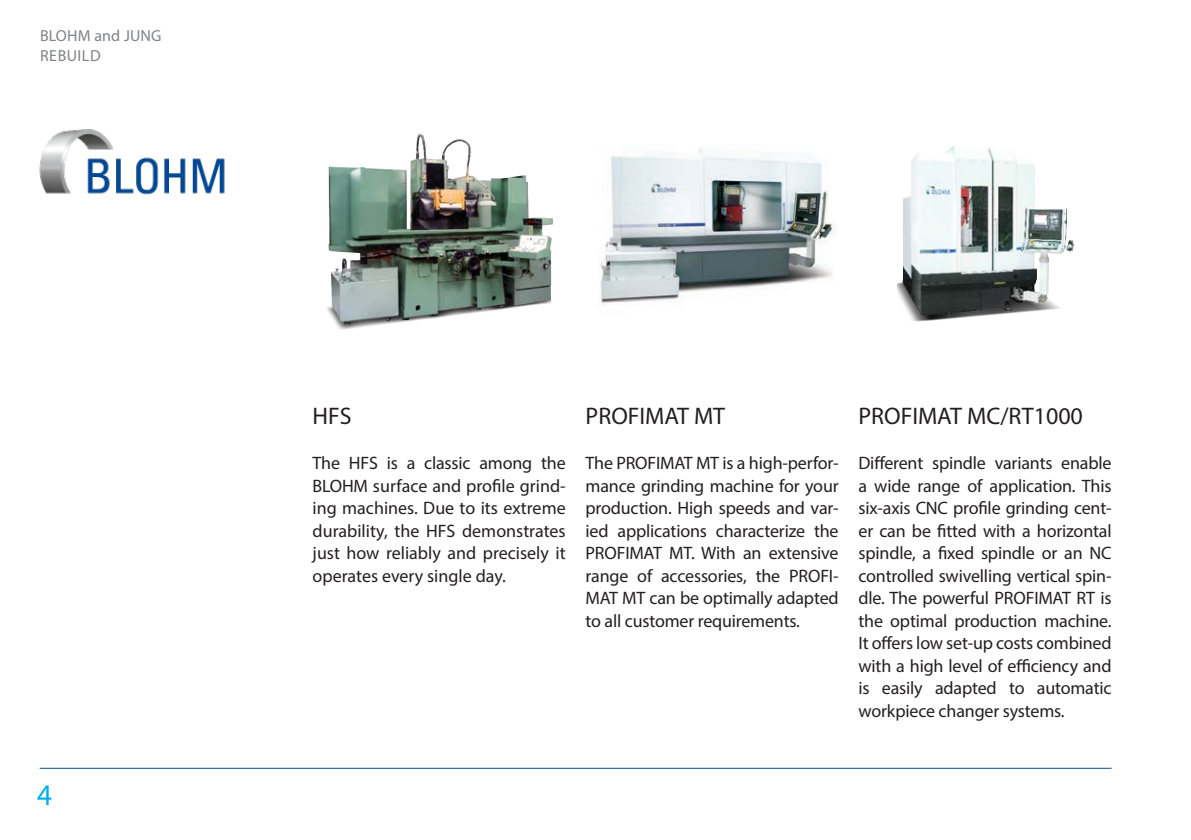
<style>
.page{position:relative;width:1191px;height:840px;background:#fff}
.page>*{position:absolute;margin:0;border:0;box-sizing:border-box;transform-origin:0 0}
.t1{font:30px "Myriad Pro";color:#00aeef}
.Headline{font:24px "Myriad Pro";color:#231f20}
.Fliesstext{font:18px/22.4px "Myriad Pro";letter-spacing:-.01em;color:#231f20;text-align:justify}
.t2{font:16px/20px "Myriad Pro";letter-spacing:.01em;color:#808285}
</style>
<div class="page">
<hr style="left:40px;top:767px;width:1071px;height:1px;background:#01519b">
<img style="left:326px;top:133px;width:227px;height:196px">
<img style="left:599px;top:147px;width:237px;height:159px">
<img style="left:897px;top:146px;width:177px;height:176px">
<img style="left:39px;top:129px;width:186px;height:66px">
<p class="t2" style="left:40px;top:25px;width:123px">BLOHM and JUNG<br>REBUILD</p>
<h1 class="t1" style="left:37px;top:776px;width:16px">4</h1>
<p class="Headline" style="left:313px;top:401px;width:40px">HFS</p>
<p class="Fliesstext" style="left:313px;top:451px;width:254px">The HFS is a classic among the BLOHM surface and profile grind&shy;ing machines. Due to its extreme durability, the HFS demonstrates just how reliably and precisely it operates every single day.</p>
<p class="Headline" style="left:585px;top:401px;width:141px">PROFIMAT MT</p>
<p class="Fliesstext" style="left:585px;top:451px;width:255px">The PROFIMAT MT is a high-perfor&shy;mance grinding machine for your production. High speeds and var&shy;ied applications characterize the PROFIMAT MT. With an extensive range of accessories, the PROFI-MAT MT can be optimally adapted to all customer requirements.</p>
<p class="Headline" style="left:858px;top:401px;width:226px">PROFIMAT MC/RT1000</p>
<p class="Fliesstext" style="left:858px;top:451px;width:255px">Different spindle variants enable a wide range of application. This six-axis CNC profile grinding cent&shy;er can be fitted with a horizontal spindle, a fixed spindle or an NC controlled swivelling vertical spin&shy;dle. The powerful PROFIMAT RT is the optimal production machine.<br>It offers low set-up costs combined with a high level of efficiency and is easily adapted to automatic workpiece changer systems.</p>
</div>
